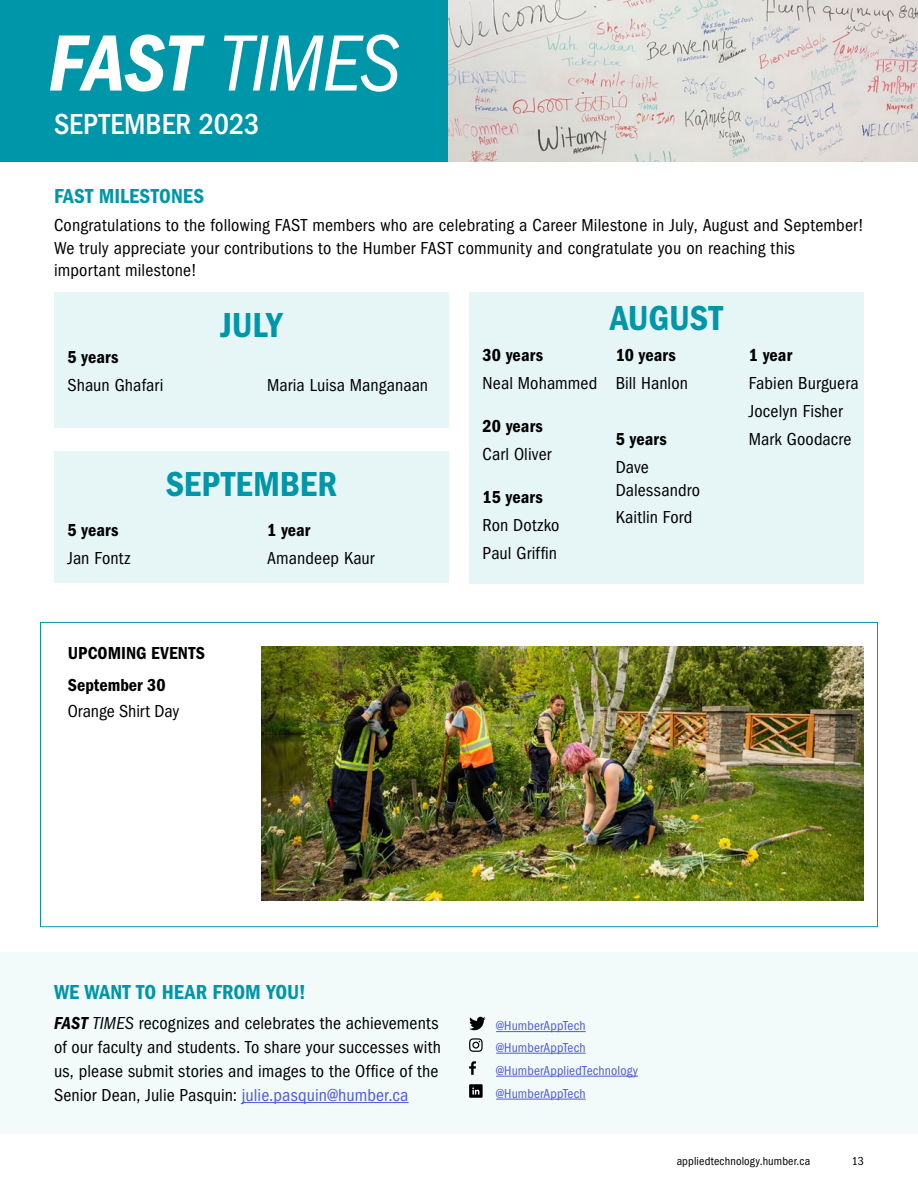
<style>
.page{position:relative;width:918px;height:1188px;background:#fff}
.page>*{position:absolute;margin:0;border:0;box-sizing:border-box;transform-origin:0 0}
.t1{font:italic condensed 82.5px "ITC Franklin Gothic Std";letter-spacing:-.015em;color:#fff}
.fast_learners_h2{font:36px "ITC Franklin Gothic Std Dm Cd";letter-spacing:-.005em;color:#0096a9}
.t2{font:500 condensed 30px "ITC Franklin Gothic Std";color:#fff}
.h2_content_header{font:21px "ITC Franklin Gothic Std Dm Cd";letter-spacing:.01em;color:#0096a9}
.p_body{font:condensed 18px/22.5px "ITC Franklin Gothic Std";letter-spacing:.01em;color:#000}
.p_body-2{font:18px "ITC Franklin Gothic Std Dm Cd";letter-spacing:.005em;color:#000}
.h3_content_sub_head{font:18px "ITC Franklin Gothic Std Dm Cd";color:#000}
.p_body-3{font:condensed 18px "ITC Franklin Gothic Std";letter-spacing:-.01em;color:#000}
.social_indent{font:condensed 13.5px "ITC Franklin Gothic Std";letter-spacing:.005em;color:#4f5cd6}
.h1_title{font:condensed 12px "ITC Franklin Gothic Std";letter-spacing:.01em;color:#000}
.s1{font-family:"ITC Franklin Gothic Std Dm Cd It";font-style:normal;font-stretch:normal}
.s2{font-family:"ITC Franklin Gothic Std Dm Cd It";font-stretch:normal}
.s3{font-style:italic}
.s4{color:#4f5cd6}
</style>
<div class="page">
<div style="left:0;top:0;width:449px;height:162px;background:#0096a9"></div>
<img style="left:449px;top:0;width:469px;height:162px">
<div style="left:469px;top:292px;width:395px;height:291px;background:#e6f5f6"></div>
<div style="left:54px;top:292px;width:395px;height:136px;background:#e6f5f6"></div>
<div style="left:54px;top:451px;width:395px;height:132px;background:#e6f5f6"></div>
<img style="left:262px;top:646px;width:602px;height:255px">
<div style="left:0;top:952px;width:918px;height:182px;background:#f3fafa"></div>
<hr style="left:242px;top:1102px;width:167px;height:1px;background:#4f5cd6">
<hr style="left:496px;top:1031px;width:90px;height:1px;background:#4f5cd6">
<hr style="left:496px;top:1053px;width:90px;height:1px;background:#4f5cd6">
<hr style="left:496px;top:1076px;width:142px;height:1px;background:#4f5cd6">
<hr style="left:496px;top:1099px;width:90px;height:1px;background:#4f5cd6">
<svg style="left:469px;top:1017px;width:17px;height:13px"></svg>
<svg style="left:469px;top:1038px;width:14px;height:14px"></svg>
<svg style="left:469px;top:1061px;width:7px;height:14px"></svg>
<svg style="left:469px;top:1084px;width:14px;height:14px"></svg>
<h1 class="t1" style="left:49px;top:17px;width:354px"><span class="s1">FAST</span> TIMES</h1>
<h3 class="t2" style="left:54px;top:107px;width:207px">SEPTEMBER 2023</h3>
<p class="h2_content_header" style="left:54px;top:184px;width:152px">FAST MILESTONES</p>
<p class="p_body" style="left:54px;top:214px;width:812px">Congratulations to the following FAST members who are celebrating a Career Milestone in July, August and September!<br>We truly appreciate your contributions to the Humber FAST community and congratulate you on reaching this important milestone!</p>
<p class="fast_learners_h2" style="left:220px;top:304px;width:64px">JULY</p>
<p class="p_body-2" style="left:68px;top:347px;width:53px">5 years</p>
<p class="p_body" style="left:68px;top:374px;width:97px">Shaun Ghafari</p>
<p class="p_body" style="left:267px;top:374px;width:163px">Maria Luisa Manganaan</p>
<p class="fast_learners_h2" style="left:610px;top:298px;width:114px">AUGUST</p>
<p class="p_body-2" style="left:483px;top:345px;width:62px">30 years</p>
<p class="p_body" style="left:483px;top:372px;width:116px">Neal Mohammed</p>
<p class="p_body-2" style="left:483px;top:416px;width:62px">20 years</p>
<p class="p_body" style="left:483px;top:443px;width:70px">Carl Oliver</p>
<p class="p_body-2" style="left:483px;top:487px;width:62px">15 years</p>
<p class="p_body" style="left:483px;top:514px;width:78px">Ron Dotzko</p>
<p class="p_body" style="left:483px;top:542px;width:76px">Paul Griffin</p>
<p class="p_body-2" style="left:616px;top:345px;width:62px">10 years</p>
<p class="p_body" style="left:616px;top:372px;width:74px">Bill Hanlon</p>
<p class="p_body-2" style="left:749px;top:345px;width:45px">1 year</p>
<p class="p_body" style="left:749px;top:372px;width:111px">Fabien Burguera</p>
<p class="p_body" style="left:749px;top:400px;width:95px">Jocelyn Fisher</p>
<p class="p_body" style="left:749px;top:428px;width:104px">Mark Goodacre</p>
<p class="p_body-2" style="left:616px;top:429px;width:53px">5 years</p>
<p class="p_body" style="left:616px;top:456px;width:86px">Dave<br>Dalessandro</p>
<p class="p_body" style="left:616px;top:506px;width:78px">Kaitlin Ford</p>
<p class="fast_learners_h2" style="left:166px;top:463px;width:173px">SEPTEMBER</p>
<p class="p_body-2" style="left:267px;top:519px;width:45px">1 year</p>
<p class="p_body" style="left:267px;top:546px;width:109px">Amandeep Kaur</p>
<p class="p_body-2" style="left:68px;top:519px;width:53px">5 years</p>
<p class="p_body" style="left:68px;top:546px;width:64px">Jan Fontz</p>
<p class="h3_content_sub_head" style="left:68px;top:643px;width:139px">UPCOMING EVENTS</p>
<p class="h3_content_sub_head" style="left:68px;top:675px;width:99px">September 30</p>
<p class="p_body-3" style="left:68px;top:701px;width:113px">Orange Shirt Day</p>
<p class="h2_content_header" style="left:54px;top:980px;width:254px">WE WANT TO HEAR FROM YOU!</p>
<p class="p_body" style="left:54px;top:1011px;width:389px;line-height:24px"><span class="s2">FAST</span> <span class="s3">TIMES</span> recognizes and celebrates the achievements of our faculty and students. To share your successes with us, please submit stories and images to the Office of the Senior Dean, Julie Pasquin: <span class="s4">julie.pasquin@humber.ca</span></p>
<p class="social_indent" style="left:496px;top:1018px;width:91px">@HumberAppTech</p>
<p class="social_indent" style="left:496px;top:1040px;width:91px">@HumberAppTech</p>
<p class="social_indent" style="left:496px;top:1063px;width:143px">@HumberAppliedTechnology</p>
<p class="social_indent" style="left:496px;top:1086px;width:91px">@HumberAppTech</p>
<p class="h1_title" style="left:677px;top:1154px;width:135px">appliedtechnology.humber.ca</p>
<p class="h1_title" style="left:852px;top:1154px;width:14px">13</p>
</div>
